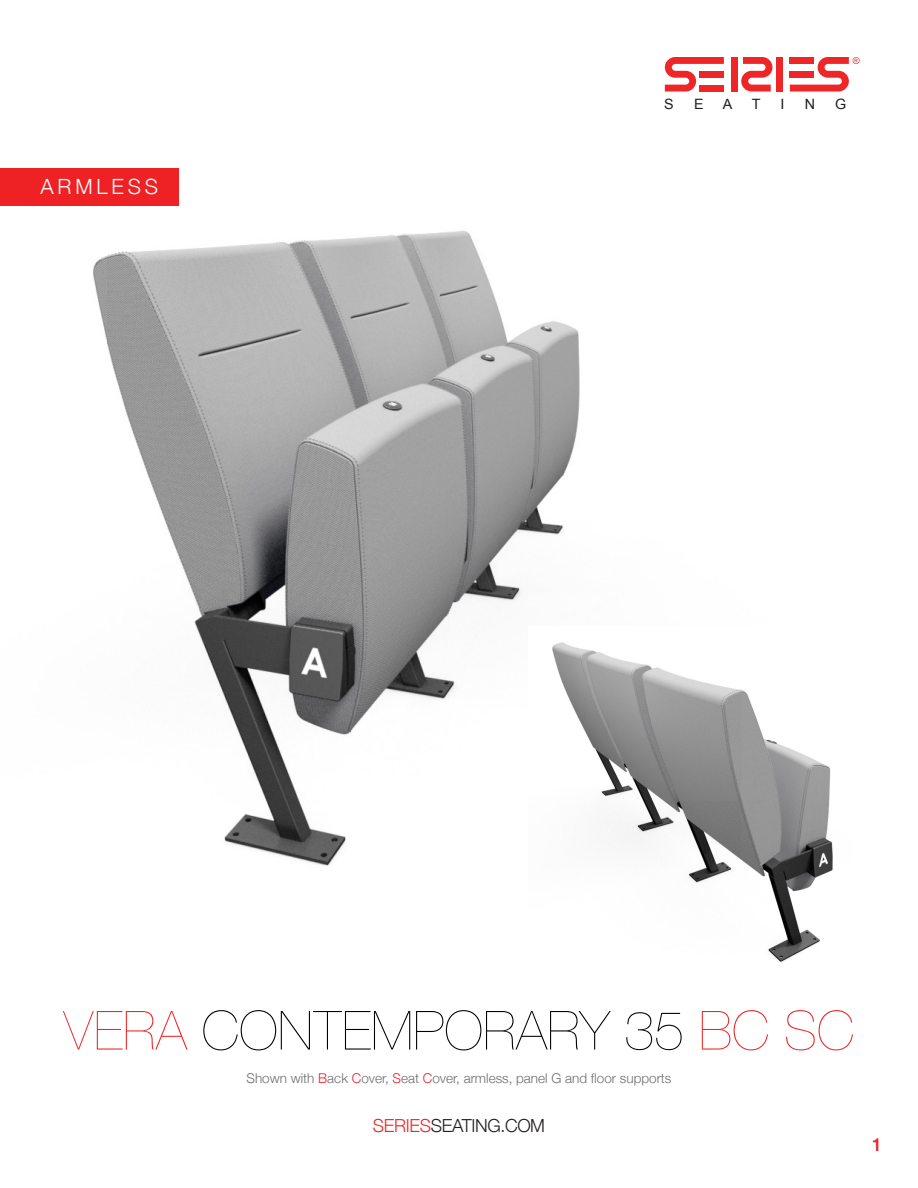
<style>
.page{position:relative;width:918px;height:1188px;background:#fff}
.page>*{position:absolute;margin:0;border:0;box-sizing:border-box;transform-origin:0 0}
.t1{font:200 54px "Helvetica Neue";color:#000}
.t2{font:300 21px "Helvetica Neue";letter-spacing:.18em;color:#fff}
.t3{font:300 18px "Helvetica Neue";letter-spacing:-.02em;color:#231f20}
.t4{font:500 18px "Helvetica Neue";color:#ee2124}
.t5{font:14.25px "Arial";color:#211e1e}
.t6{font:300 13.5px "Helvetica Neue";color:#6c6d70}
.s1{color:#ed2729}
.s2{color:#ee2124}
.s3{color:#ee2727}
</style>
<div class="page">
<svg style="left:741px;top:57px;width:31px;height:35px"></svg>
<svg style="left:665px;top:57px;width:59px;height:35px"></svg>
<div style="left:700px;top:71px;width:24px;height:7px;background:#ee2627"></div>
<div style="left:700px;top:85px;width:24px;height:7px;background:#ee2627"></div>
<div style="left:731px;top:57px;width:7px;height:35px;background:#ee2627"></div>
<div style="left:776px;top:57px;width:7px;height:35px;background:#ee2627"></div>
<svg style="left:790px;top:57px;width:70px;height:35px"></svg>
<div style="left:0;top:168px;width:178px;height:37px;background:#ee2124"></div>
<img style="left:93px;top:230px;width:487px;height:636px">
<img style="left:528px;top:627px;width:305px;height:335px">
<p class="t2" style="left:41px;top:170px;width:119px">ARMLESS</p>
<p class="t5" style="left:664px;top:94px;width:11px">S</p>
<p class="t5" style="left:694px;top:94px;width:11px">E</p>
<p class="t5" style="left:723px;top:94px;width:11px">A</p>
<p class="t5" style="left:752px;top:94px;width:10px">T</p>
<p class="t5" style="left:781px;top:94px;width:5px">I</p>
<p class="t5" style="left:805px;top:94px;width:12px">N</p>
<p class="t5" style="left:835px;top:94px;width:13px">G</p>
<p class="t1" style="left:64px;top:988px;width:792px"><span class="s1">VERA</span> CONTEMPORARY 35 <span class="s1">BC SC</span></p>
<p class="t6" style="left:247px;top:1067px;width:426px">Shown with <span class="s2">B</span>ack <span class="s2">C</span>over, <span class="s2">S</span>eat <span class="s2">C</span>over, armless, panel G and floor supports</p>
<p class="t3" style="left:373px;top:1111px;width:174px"><span class="s3">SERIES</span>SEATING.COM</p>
<p class="t4" style="left:872px;top:1130px;width:12px">1</p>
</div>
